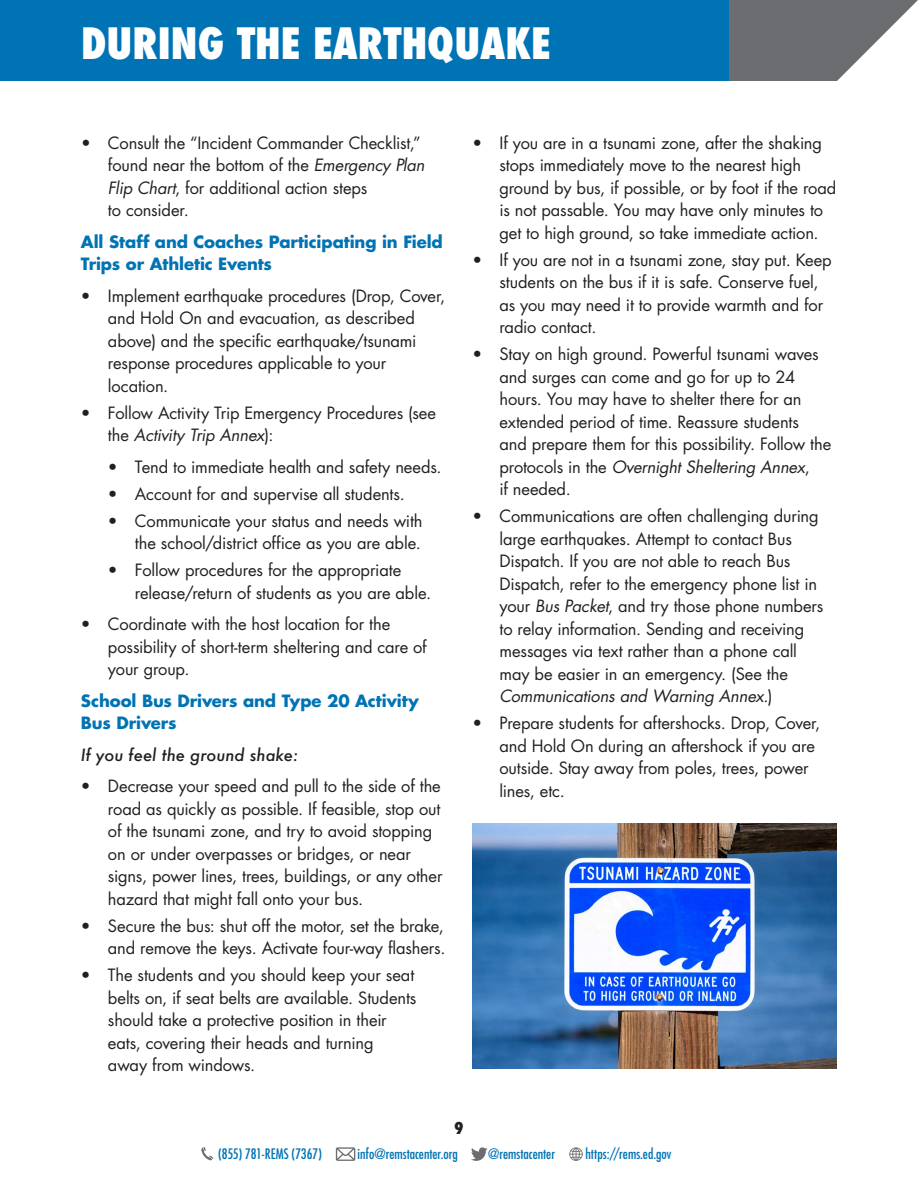
<style>
.page{position:relative;width:918px;height:1188px;background:#fff}
.page>*{position:absolute;margin:0;border:0;box-sizing:border-box;transform-origin:0 0}
.t1{font:800 condensed 42px "Futura";color:#fff}
.t2{font:800 18px "Futura PT Cond";color:#231f20}
.t3{font:16.5px/22.5px "Futura Std";letter-spacing:-.01em;color:#231f20}
.t4{font:700 16.5px/22.5px "Futura Std";letter-spacing:-.005em;color:#0073b4}
.t5{font:italic 500 16.5px "Futura";color:#231f20}
.t6{font:condensed 14.1px "Futura Std";color:#0073b4}
.s1{font-style:italic}
</style>
<div class="page">
<svg style="left:336px;top:1147px;width:19px;height:14px"></svg>
<svg style="left:471px;top:1147px;width:17px;height:14px"></svg>
<svg style="left:569px;top:1147px;width:14px;height:14px"></svg>
<svg style="left:201px;top:1147px;width:12px;height:13px"></svg>
<svg style="left:729px;top:0;width:189px;height:81px"></svg>
<div style="left:0;top:0;width:729px;height:81px;background:#0073b4"></div>
<img style="left:472px;top:824px;width:365px;height:245px">
<h1 class="t1" style="left:81px;top:14px;width:471px">DURING THE EARTHQUAKE</h1>
<p class="t3" style="left:108px;top:131px;width:318px;text-indent:-27px">• Consult the “Incident Commander Checklist,” found near the bottom of the <span class="s1">Emergency Plan Flip Chart</span>, for additional action steps<br>to consider.</p>
<h4 class="t4" style="left:81px;top:230px;width:363px">All Staff and Coaches Participating in Field<br>Trips or Athletic Events</h4>
<p class="t3" style="left:108px;top:284px;width:339px;text-indent:-27px">• Implement earthquake procedures (Drop, Cover, and Hold On and evacuation, as described above) and the specific earthquake/tsunami response procedures applicable to your location.</p>
<p class="t3" style="left:108px;top:401px;width:330px;text-indent:-27px">• Follow Activity Trip Emergency Procedures (see the <span class="s1">Activity Trip Annex</span>):</p>
<p class="t3" style="left:108px;top:455px;width:335px">• Tend to immediate health and safety needs.</p>
<p class="t3" style="left:108px;top:482px;width:298px">• Account for and supervise all students.</p>
<p class="t3" style="left:108px;top:509px;width:316px;text-align:right">• Communicate your status and needs with the school/district office as you are able.</p>
<p class="t3" style="left:135px;top:559px;width:298px;text-indent:-27px">• Follow procedures for the appropriate release/return of students as you are able.</p>
<p class="t3" style="left:108px;top:613px;width:320px;text-indent:-27px">• Coordinate with the host location for the possibility of short-term sheltering and care of your group.</p>
<h4 class="t4" style="left:81px;top:689px;width:340px">School Bus Drivers and Type 20 Activity<br>Bus Drivers</h4>
<p class="t5" style="left:81px;top:743px;width:219px">If you feel the ground shake:</p>
<p class="t3" style="left:108px;top:775px;width:336px;text-indent:-27px">• Decrease your speed and pull to the side of the road as quickly as possible. If feasible, stop out of the tsunami zone, and try to avoid stopping on or under overpasses or bridges, or near signs, power lines, trees, buildings, or any other hazard that might fall onto your bus.</p>
<p class="t3" style="left:81px;top:914px;width:366px;text-align:right">• Secure the bus: shut off the motor, set the brake, and remove the keys. Activate four-way flashers.</p>
<p class="t3" style="left:108px;top:964px;width:310px;text-indent:-27px">• The students and you should keep your seat belts on, if seat belts are available. Students should take a protective position in their eats, covering their heads and turning away from windows.</p>
<p class="t3" style="left:499px;top:131px;width:338px;text-indent:-27px">• If you are in a tsunami zone, after the shaking stops immediately move to the nearest high ground by bus, if possible, or by foot if the road is not passable. You may have only minutes to get to high ground, so take immediate action.</p>
<p class="t3" style="left:499px;top:248px;width:334px;text-indent:-27px">• If you are not in a tsunami zone, stay put. Keep students on the bus if it is safe. Conserve fuel, as you may need it to provide warmth and for radio contact.</p>
<p class="t3" style="left:499px;top:343px;width:333px;text-indent:-27px">• Stay on high ground. Powerful tsunami waves and surges can come and go for up to 24 hours. You may have to shelter there for an extended period of time. Reassure students<br>and prepare them for this possibility. Follow the protocols in the <span class="s1">Overnight Sheltering Annex</span>,<br>if needed.</p>
<p class="t3" style="left:499px;top:505px;width:325px;text-indent:-27px">• Communications are often challenging during large earthquakes. Attempt to contact Bus Dispatch. If you are not able to reach Bus Dispatch, refer to the emergency phone list in your <span class="s1">Bus Packet</span>, and try those phone numbers to relay information. Sending and receiving messages via text rather than a phone call may be easier in an emergency. (See the <span class="s1">Communications and Warning Annex</span>.)</p>
<p class="t3" style="left:499px;top:712px;width:322px;text-indent:-27px">• Prepare students for aftershocks. Drop, Cover, and Hold On during an aftershock if you are outside. Stay away from poles, trees, power lines, etc.</p>
<p class="t2" style="left:454px;top:1118px;width:11px">9</p>
<p class="t6" style="left:218px;top:1146px;width:105px">(855) 781-REMS (7367)</p>
<p class="t6" style="left:358px;top:1146px;width:102px">info@remstacenter.org</p>
<p class="t6" style="left:488px;top:1146px;width:69px">@remstacenter</p>
<p class="t6" style="left:585px;top:1146px;width:88px">https://rems.ed.gov</p>
</div>
